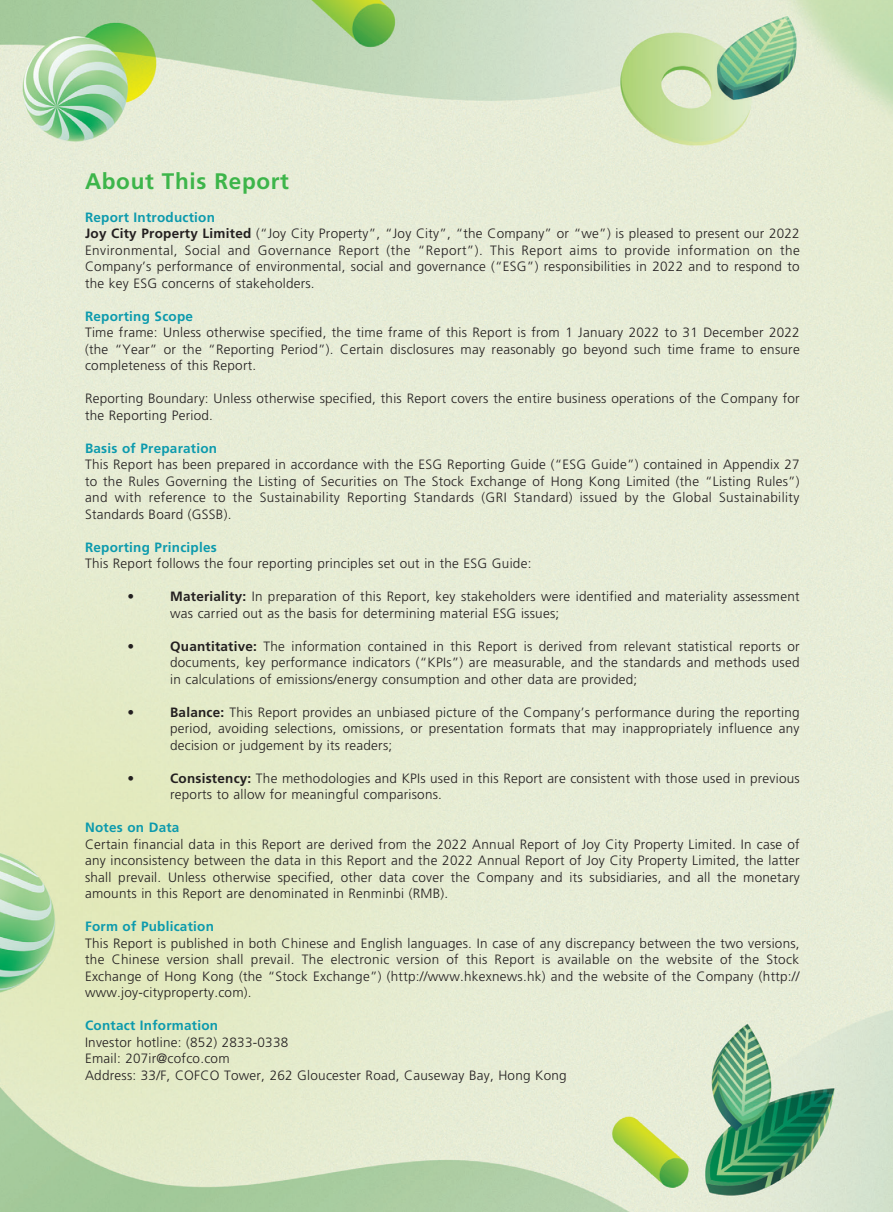
<style>
.page{position:relative;width:893px;height:1212px;background:#fff}
.page>*{position:absolute;margin:0;border:0;box-sizing:border-box;transform-origin:0 0}
.t1{font:700 22.5px "Frutiger LT Std";letter-spacing:.03em;color:#3db54a}
.t2{font:300 13.5px/16.5px "Frutiger LT Std";letter-spacing:.02em;color:#231f20;text-align:justify}
.t3{font:700 13.5px "Frutiger LT Std";letter-spacing:.02em;color:#0c9aad}
.s1{font-weight:700;color:#0c9aad}
.s2{font-weight:700}
</style>
<div class="page">
<img style="left:0;top:0;width:893px;height:1212px">
<h1 class="t1" style="left:85px;top:168px;width:205px">About This Report</h1>
<p class="t2" style="left:85px;top:209px;width:716px;text-align:left"><span class="s1">Report Introduction<br></span><span class="s2">Joy City Property Limited</span> (“Joy City Property”, “Joy City”, “the Company” or “we”) is pleased to present our 2022<br>Environmental, Social and Governance Report (the “Report”). This Report aims to provide information on the Company’s performance of environmental, social and governance (“ESG”) responsibilities in 2022 and to respond to the key ESG concerns of stakeholders.</p>
<p class="t3" style="left:85px;top:308px;width:110px">Reporting Scope</p>
<p class="t2" style="left:85px;top:325px;width:716px">Time frame: Unless otherwise specified, the time frame of this Report is from 1 January 2022 to 31 December 2022 (the “Year” or the “Reporting Period”). Certain disclosures may reasonably go beyond such time frame to ensure completeness of this Report.</p>
<p class="t2" style="left:85px;top:391px;width:716px">Reporting Boundary: Unless otherwise specified, this Report covers the entire business operations of the Company for the Reporting Period.</p>
<p class="t3" style="left:85px;top:440px;width:134px">Basis of Preparation</p>
<p class="t2" style="left:85px;top:456px;width:716px">This Report has been prepared in accordance with the ESG Reporting Guide (“ESG Guide”) contained in Appendix 27 to the Rules Governing the Listing of Securities on The Stock Exchange of Hong Kong Limited (the “Listing Rules”) and with reference to the Sustainability Reporting Standards (GRI Standard) issued by the Global Sustainability Standards Board (GSSB).</p>
<p class="t3" style="left:85px;top:539px;width:133px">Reporting Principles</p>
<p class="t2" style="left:85px;top:555px;width:448px">This Report follows the four reporting principles set out in the ESG Guide:</p>
<p class="t2" style="left:128px;top:588px;width:8px">•</p>
<p class="t2" style="left:170px;top:588px;width:631px"><span class="s2">Materiality:</span> In preparation of this Report, key stakeholders were identified and materiality assessment was carried out as the basis for determining material ESG issues;</p>
<p class="t2" style="left:128px;top:638px;width:8px">•</p>
<p class="t2" style="left:170px;top:638px;width:631px"><span class="s2">Quantitative:</span> The information contained in this Report is derived from relevant statistical reports or documents, key performance indicators (“KPIs”) are measurable, and the standards and methods used in calculations of emissions/energy consumption and other data are provided;</p>
<p class="t2" style="left:128px;top:704px;width:8px">•</p>
<p class="t2" style="left:170px;top:704px;width:631px"><span class="s2">Balance:</span> This Report provides an unbiased picture of the Company’s performance during the reporting period, avoiding selections, omissions, or presentation formats that may inappropriately influence any decision or judgement by its readers;</p>
<p class="t2" style="left:128px;top:770px;width:8px">•</p>
<p class="t2" style="left:170px;top:770px;width:631px"><span class="s2">Consistency:</span> The methodologies and KPIs used in this Report are consistent with those used in previous reports to allow for meaningful comparisons.</p>
<p class="t3" style="left:85px;top:820px;width:96px">Notes on Data</p>
<p class="t2" style="left:85px;top:836px;width:716px">Certain financial data in this Report are derived from the 2022 Annual Report of Joy City Property Limited. In case of any inconsistency between the data in this Report and the 2022 Annual Report of Joy City Property Limited, the latter shall prevail. Unless otherwise specified, other data cover the Company and its subsidiaries, and all the monetary amounts in this Report are denominated in Renminbi (RMB).</p>
<p class="t3" style="left:85px;top:919px;width:130px">Form of Publication</p>
<p class="t2" style="left:85px;top:935px;width:716px">This Report is published in both Chinese and English languages. In case of any discrepancy between the two versions, the Chinese version shall prevail. The electronic version of this Report is available on the website of the Stock Exchange of Hong Kong (the “Stock Exchange”) (http://www.hkexnews.hk) and the website of the Company (http:// www.joy-cityproperty.com).</p>
<p class="t3" style="left:85px;top:1017px;width:135px">Contact Information</p>
<p class="t2" style="left:85px;top:1034px;width:483px;text-align:left">Investor hotline: (852) 2833-0338<br>Email: 207ir@cofco.com<br>Address: 33/F, COFCO Tower, 262 Gloucester Road, Causeway Bay, Hong Kong</p>
</div>
